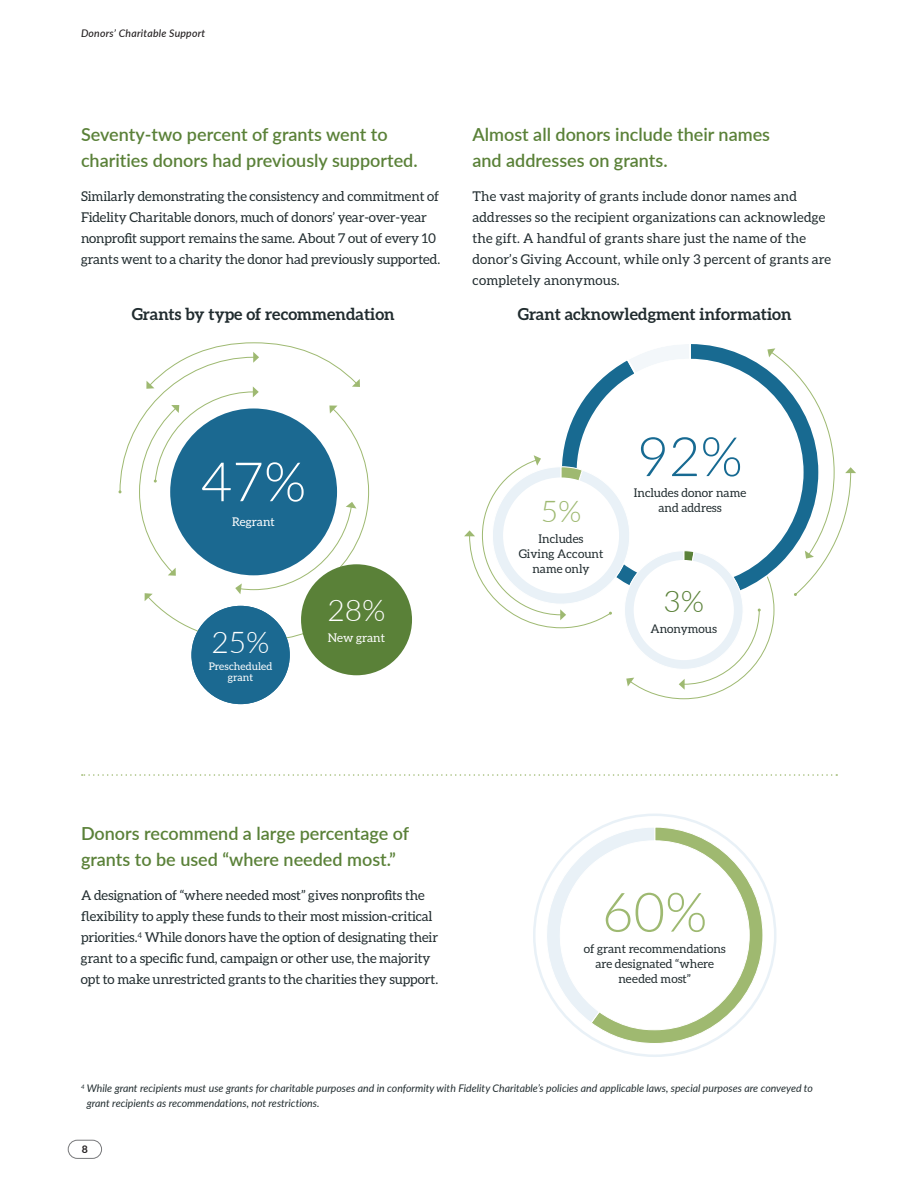
<style>
.page{position:relative;width:918px;height:1188px;background:#fff}
.page>*{position:absolute;margin:0;border:0;box-sizing:border-box;transform-origin:0 0}
.t1{font:300 54.3px "Lato";color:#176a92}
.t2{font:300 54.3px "Lato";color:#fff}
.t3{font:300 54.3px "Lato";color:#9eb971}
.t4{font:300 30px "Lato";color:#fff}
.t5{font:300 30px "Lato";color:#5a8138}
.t6{font:300 30px "Lato";color:#9eb971}
.t7{font:600 18px/25.5px "Lato";color:#5a8138}
.t8{font:700 16.5px "Aleo";color:#212c2f}
.t9{font:13.5px/21px "Aleo";letter-spacing:-.01em;color:#212c2f}
.t10{font:13.5px/21px "Aleo";letter-spacing:.01em;color:#212c2f}
.t11{font:12px/15px "Aleo";color:#212c2f;text-align:center}
.t12{font:12px "Aleo";color:#fff}
.t13{font:italic 10.5px/15px "Lato";color:#212c2f}
.t14{font:italic 500 10.5px "Lato";letter-spacing:.02em;color:#231f20}
.t15{font:10.5px/10.5px "Aleo";color:#fff;text-align:center}
.t16{font:700 10.5px "Lato";color:#231f20}
</style>
<div class="page">
<svg style="left:546px;top:827px;width:217px;height:217px"></svg>
<svg style="left:82px;top:774px;width:755px;height:2px"></svg>
<svg style="left:119px;top:342px;width:250px;height:300px"></svg>
<div style="left:191px;top:606px;width:99px;height:98px;background:#1b6991;border-radius:50%"></div>
<div style="left:170px;top:408px;width:167px;height:167px;background:#1b6991;border-radius:50%"></div>
<div style="left:301px;top:564px;width:111px;height:111px;background:#5a8138;border-radius:50%"></div>
<svg style="left:464px;top:344px;width:392px;height:356px"></svg>
<div style="left:68px;top:1140px;width:34px;height:19px;border:1px solid #78797b;border-radius:9px"></div>
<p class="t14" style="left:81px;top:25px;width:126px">Donors’ Charitable Support</p>
<h3 class="t7" style="left:81px;top:121px;width:338px">Seventy-two percent of grants went to charities donors had previously supported.</h3>
<p class="t9" style="left:81px;top:186px;width:361px">Similarly demonstrating the consistency and commitment of Fidelity Charitable donors, much of donors’ year-over-year nonprofit support remains the same. About 7 out of every 10 grants went to a charity the donor had previously supported.</p>
<h3 class="t7" style="left:472px;top:121px;width:299px">Almost all donors include their names and addresses on grants.</h3>
<p class="t10" style="left:472px;top:186px;width:360px">The vast majority of grants include donor names and addresses so the recipient organizations can acknowledge the gift. A handful of grants share just the name of the donor’s Giving Account, while only 3 percent of grants are completely anonymous.</p>
<p class="t8" style="left:132px;top:305px;width:264px">Grants by type of recommendation</p>
<p class="t8" style="left:518px;top:305px;width:275px">Grant acknowledgment information</p>
<h1 class="t2" style="left:201px;top:444px;width:107px">47%</h1>
<p class="t12" style="left:232px;top:515px;width:44px">Regrant</p>
<h2 class="t4" style="left:212px;top:622px;width:60px">25%</h2>
<p class="t15" style="left:209px;top:661px;width:65px">Prescheduled grant</p>
<h2 class="t4" style="left:327px;top:590px;width:60px">28%</h2>
<p class="t12" style="left:328px;top:631px;width:59px">New grant</p>
<h3 class="t7" style="left:81px;top:820px;width:330px">Donors recommend a large percentage of grants to be used “where needed most.”</h3>
<p class="t9" style="left:81px;top:885px;width:359px">A designation of “where needed most” gives nonprofits the flexibility to apply these funds to their most mission-critical priorities.<sup>4</sup> While donors have the option of designating their grant to a specific fund, campaign or other use, the majority opt to make unrestricted grants to the charities they support.</p>
<h2 class="t6" style="left:541px;top:490px;width:42px">5%</h2>
<p class="t11" style="left:519px;top:531px;width:86px">Includes<br>Giving Account name only</p>
<h1 class="t1" style="left:637px;top:419px;width:107px">92%</h1>
<p class="t11" style="left:658px;top:500px;width:65px">and address</p>
<p class="t11" style="left:634px;top:485px;width:114px">Includes donor name</p>
<h2 class="t5" style="left:663px;top:580px;width:42px">3%</h2>
<p class="t11" style="left:650px;top:621px;width:68px">Anonymous</p>
<h1 class="t3" style="left:602px;top:874px;width:107px">60%</h1>
<p class="t11" style="left:595px;top:956px;width:120px">are designated “where needed most”</p>
<p class="t11" style="left:584px;top:941px;width:144px">of grant recommendations</p>
<p class="t13" style="left:87px;top:1080px;width:728px;text-indent:-6px"><sup>4</sup> While grant recipients must use grants for charitable purposes and in conformity with Fidelity Charitable’s policies and applicable laws, special purposes are conveyed to grant recipients as recommendations, not restrictions.</p>
<p class="t16" style="left:82px;top:1141px;width:8px">8</p>
</div>
